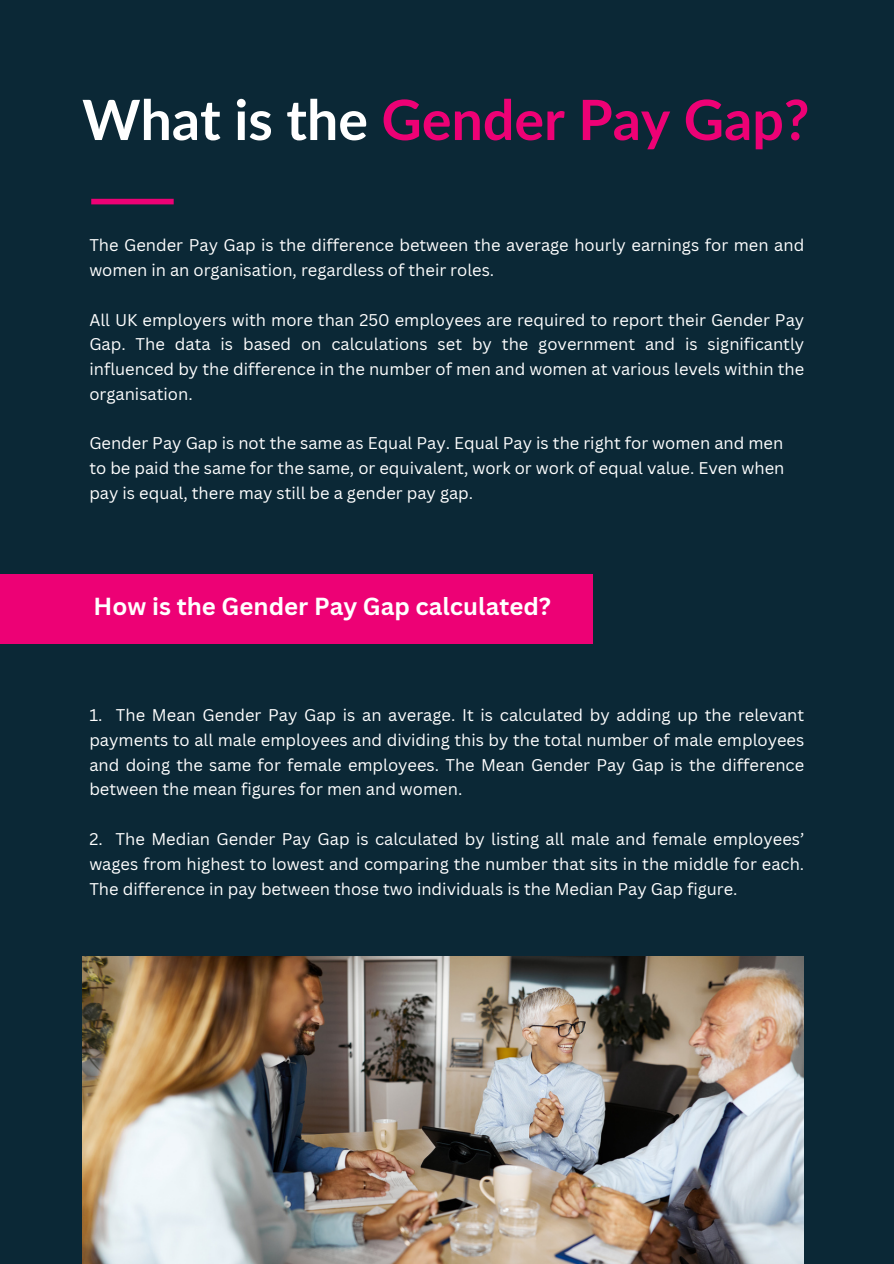
<style>
.page{position:relative;width:894px;height:1264px;background:#fff}
.page>*{position:absolute;margin:0;border:0;box-sizing:border-box;transform-origin:0 0}
.t1{font:700 55.5px "Lato";color:#ed0175}
.t2{font:700 24px "Canva Sans";color:#fff}
.t3{font:16.5px/24.8px "Canva Sans";color:#fff;text-align:justify}
.s1{color:#fff}
</style>
<div class="page">
<div style="left:0;top:0;width:893px;height:1263px;background:#0b2836"></div>
<div style="left:91px;top:199px;width:83px;height:5px;background:#ed0175"></div>
<img style="left:82px;top:956px;width:721px;height:307px">
<div style="left:0;top:574px;width:592px;height:69px;background:#ed0175"></div>
<p class="t1" style="left:82px;top:85px;width:728px"><span class="s1">What is the</span> Gender Pay Gap?</p>
<p class="t3" style="left:89px;top:232px;width:716px">The Gender Pay Gap is the difference between the average hourly earnings for men and women in an organisation, regardless of their roles.</p>
<p class="t3" style="left:89px;top:307px;width:716px">All UK employers with more than 250 employees are required to report their Gender Pay Gap. The data is based on calculations set by the government and is significantly influenced by the difference in the number of men and women at various levels within the organisation.</p>
<p class="t3" style="left:89px;top:430px;width:695px">Gender Pay Gap is not the same as Equal Pay. Equal Pay is the right for women and men</p>
<p class="t3" style="left:89px;top:455px;width:696px">to be paid the same for the same, or equivalent, work or work of equal value. Even when</p>
<p class="t3" style="left:89px;top:480px;width:385px">pay is equal, there may still be a gender pay gap.</p>
<h1 class="t2" style="left:94px;top:589px;width:459px">How is the Gender Pay Gap calculated?</h1>
<h2 class="t3" style="left:89px;top:702px;width:716px">1. The Mean Gender Pay Gap is an average. It is calculated by adding up the relevant payments to all male employees and dividing this by the total number of male employees and doing the same for female employees. The Mean Gender Pay Gap is the difference between the mean figures for men and women.</h2>
<p class="t3" style="left:89px;top:826px;width:716px">2. The Median Gender Pay Gap is calculated by listing all male and female employees’ wages from highest to lowest and comparing the number that sits in the middle for each.<br>The difference in pay between those two individuals is the Median Pay Gap figure.</p>
</div>
